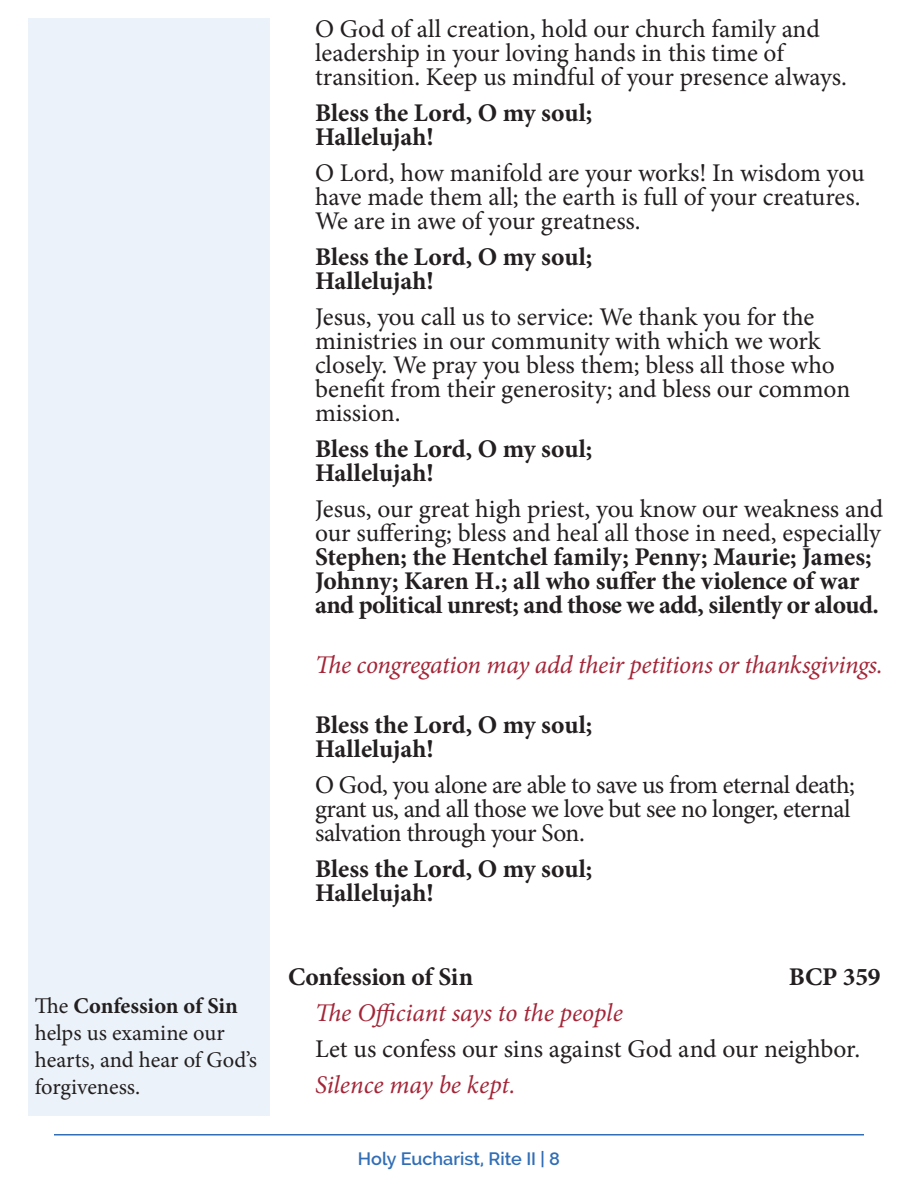
<style>
.page{position:relative;width:918px;height:1188px;background:#fff}
.page>*{position:absolute;margin:0;border:0;box-sizing:border-box;transform-origin:0 0}
.People{font:25.5px/24px "Minion Pro";letter-spacing:-.005em;color:#231f20}
.People-2{font:700 25.5px/24px "Minion Pro";letter-spacing:-.01em;color:#231f20}
.People-3{font:25.5px/24px "Minion Pro";letter-spacing:-.025em;color:#231f20}
.Rubric{font:italic 25.5px "Minion Pro";letter-spacing:-.01em;color:#a32638}
.t1{font:22.5px/27px "Minion Pro";letter-spacing:-.005em;color:#231f20}
.t2{font:600 18px "Raleway";color:#316eb6}
.s1{font-weight:700}
.s2{font-weight:400}
</style>
<div class="page">
<hr style="left:54px;top:1134px;width:810px;height:2px;background:#316eb6">
<div style="left:28px;top:18px;width:242px;height:1098px;background:#ebf2f9"></div>
<p class="t1" style="left:35px;top:993px;width:224px">The <span class="s1">Confession of Sin </span>helps us examine our hearts, and hear of God’s forgiveness.</p>
<p class="People" style="left:315px;top:17px;width:534px">O God of all creation, hold our church family and leadership in your loving hands in this time of transition. Keep us mindful of your presence always.</p>
<p class="People-2" style="left:315px;top:100px;width:279px">Bless the Lord, O my soul;<br>Hallelujah!</p>
<p class="People" style="left:315px;top:161px;width:551px">O Lord, how manifold are your works! In wisdom you have made them all; the earth is full of your creatures.<br>We are in awe of your greatness.</p>
<p class="People-2" style="left:315px;top:244px;width:279px">Bless the Lord, O my soul;<br>Hallelujah!</p>
<p class="People" style="left:315px;top:305px;width:537px">Jesus, you call us to service: We thank you for the ministries in our community with which we work closely. We pray you bless them; bless all those who benefit from their generosity; and bless our common mission.</p>
<p class="People-2" style="left:315px;top:436px;width:279px">Bless the Lord, O my soul;<br>Hallelujah!</p>
<p class="People-2" style="left:315px;top:496px;width:570px"><span class="s2">Jesus, our great high priest, you know our weakness and our suffering; bless and heal all those in need, especially </span>Stephen; the Hentchel family; Penny; Maurie; James; Johnny; Karen H.; all who suffer the violence of war and political unrest; and those we add, silently or aloud.</p>
<p class="Rubric" style="left:315px;top:647px;width:569px">The congregation may add their petitions or thanksgivings.</p>
<p class="People-2" style="left:315px;top:712px;width:279px">Bless the Lord, O my soul;<br>Hallelujah!</p>
<p class="People-3" style="left:315px;top:773px;width:542px">O God, you alone are able to save us from eternal death; grant us, and all those we love but see no longer, eternal salvation through your Son.</p>
<p class="People-2" style="left:315px;top:856px;width:279px">Bless the Lord, O my soul;<br>Hallelujah!</p>
<p class="People-2" style="left:288px;top:964px;width:187px">Confession of Sin</p>
<p class="People-2" style="left:789px;top:964px;width:93px">BCP 359</p>
<p class="Rubric" style="left:315px;top:995px;width:309px">The Officiant says to the people</p>
<p class="People" style="left:315px;top:1037px;width:547px">Let us confess our sins against God and our neighbor.</p>
<p class="Rubric" style="left:315px;top:1067px;width:202px">Silence may be kept.</p>
<p class="t2" style="left:358px;top:1149px;width:204px">Holy Eucharist, Rite II | 8</p>
</div>
